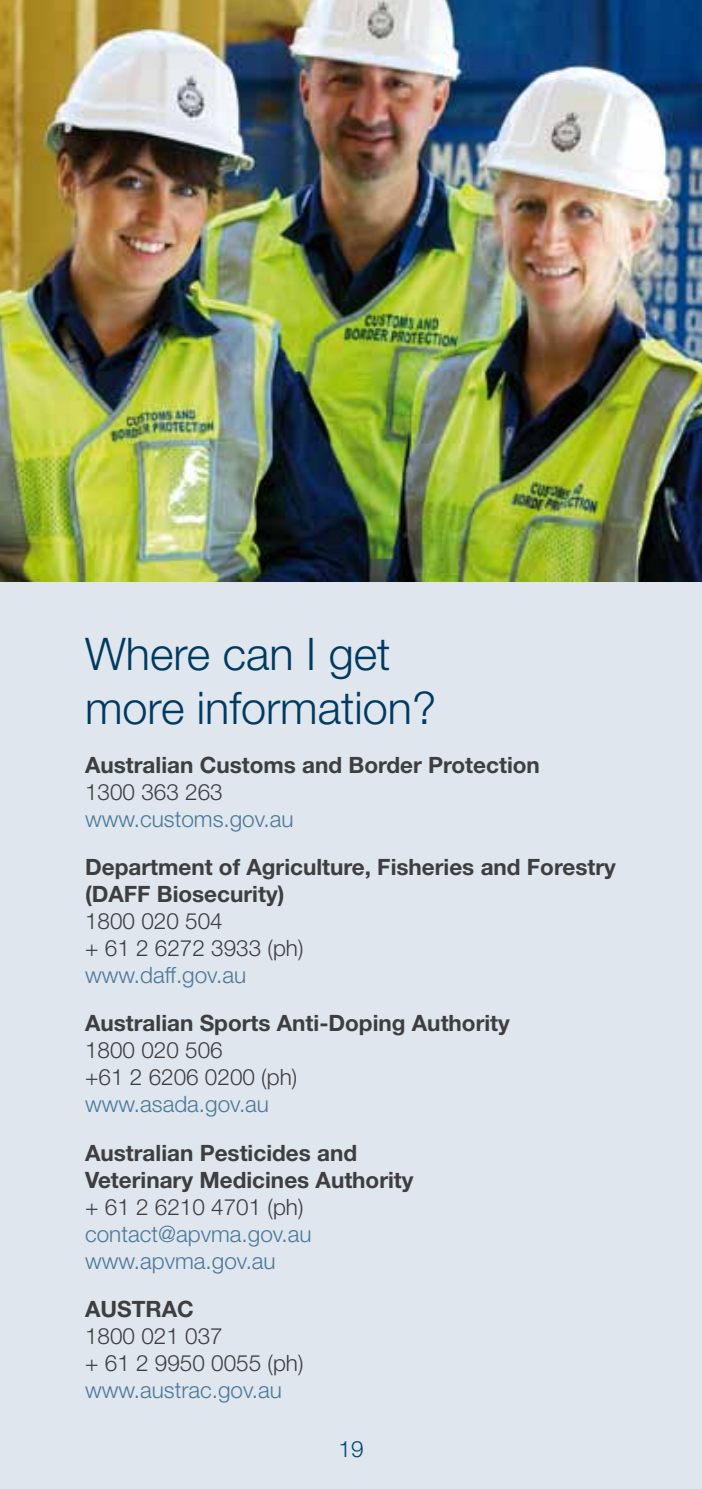
<style>
.page{position:relative;width:702px;height:1489px;background:#fff}
.page>*{position:absolute;margin:0;border:0;box-sizing:border-box;transform-origin:0 0}
.t1{font:300 45px/54px "Helvetica Neue LT Std";color:#003a62}
.t2{font:700 22.5px/27px "Helvetica Neue LT Std";color:#3e3d40}
.t3{font:300 22.5px/27px "Helvetica Neue LT Std";color:#3e3d40}
.t4{font:300 22.5px/27px "Helvetica Neue LT Std";color:#4b789a}
.t5{font:300 22.5px "Helvetica Neue LT Std";color:#00476f}
</style>
<div class="page">
<div style="left:0;top:0;width:702px;height:1488px;background:#dfe6ed"></div>
<img style="left:0;top:0;width:702px;height:581px">
<h1 class="t1" style="left:85px;top:626px;width:352px">Where can I get more information?</h1>
<p class="t2" style="left:85px;top:750px;width:456px">Australian Customs and Border Protection</p>
<p class="t3" style="left:85px;top:777px;width:139px">1300 363 263</p>
<p class="t4" style="left:85px;top:804px;width:210px">www.customs.gov.au</p>
<p class="t2" style="left:85px;top:852px;width:532px">Department of Agriculture, Fisheries and Forestry (DAFF</p>
<p class="t2" style="left:157px;top:879px;width:129px">Biosecurity)</p>
<p class="t3" style="left:85px;top:906px;width:220px">1800 020 504<br>+ 61 2 6272 3933 (ph)</p>
<p class="t4" style="left:85px;top:960px;width:162px">www.daff.gov.au</p>
<p class="t2" style="left:85px;top:1009px;width:426px">Australian Sports Anti-Doping Authority</p>
<p class="t3" style="left:85px;top:1036px;width:213px">1800 020 506<br>+61 2 6206 0200 (ph)</p>
<p class="t4" style="left:85px;top:1090px;width:185px">www.asada.gov.au</p>
<p class="t2" style="left:85px;top:1138px;width:330px">Australian Pesticides and<br>Veterinary Medicines Authority</p>
<p class="t3" style="left:85px;top:1192px;width:220px">+ 61 2 6210 4701 (ph)</p>
<p class="t4" style="left:85px;top:1219px;width:228px">contact@apvma.gov.au www.apvma.gov.au</p>
<p class="t2" style="left:85px;top:1294px;width:17px">AUSTRA</p>
<p class="t2" style="left:177px;top:1294px;width:18px">C</p>
<p class="t3" style="left:85px;top:1321px;width:220px">1800 021 037<br>+ 61 2 9950 0055 (ph)</p>
<p class="t4" style="left:85px;top:1375px;width:198px">www.austrac.gov.au</p>
<p class="t5" style="left:338px;top:1435px;width:27px">19</p>
</div>
